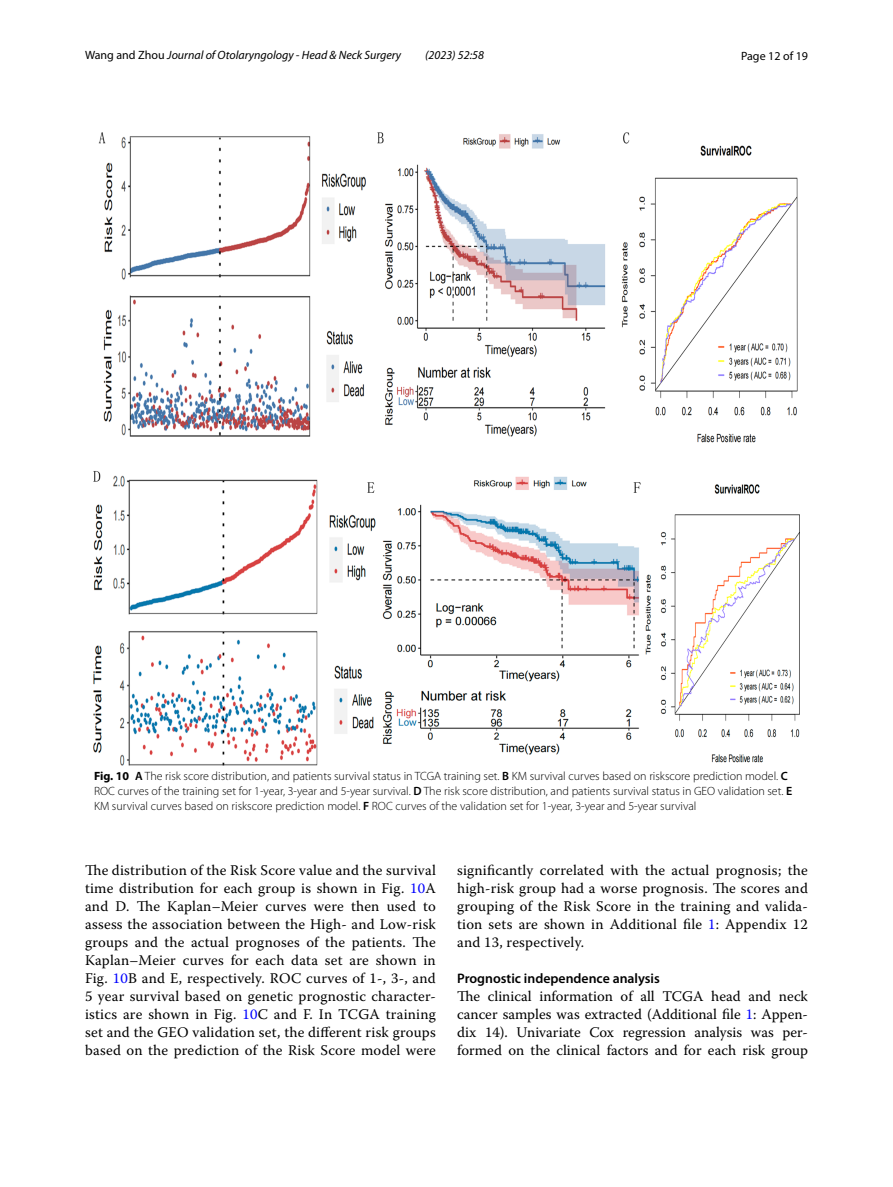
<style>
.page{position:relative;width:893px;height:1187px;background:#fff}
.page>*{position:absolute;margin:0;border:0;box-sizing:border-box;transform-origin:0 0}
.t1{font:14.7px/18px "Warnock Pro";letter-spacing:.015em;color:#000;text-align:justify}
.t2{font:600 13.8px "Myriad Pro";color:#000}
.t3{font:300 12px/15px "Myriad Pro";color:#000}
.t4{font:italic 12px "Myriad Pro";color:#000}
.t5{font:12px "Myriad Pro";color:#000}
.s1{font-style:normal}
.s2{font-weight:700}
.s3{font-weight:600}
.s4{color:#00f}
</style>
<div class="page">
<img style="left:94px;top:133px;width:705px;height:632px">
<p class="t4" style="left:85px;top:48px;width:318px"><span class="s1">Wang and Zhou</span> Journal of Otolaryngology - Head &amp; Neck Surgery</p>
<p class="t4" style="left:425px;top:48px;width:60px">(2023) 52:58</p>
<p class="t5" style="left:741px;top:48px;width:68px">Page 12 of 19</p>
<p class="t3" style="left:94px;top:769px;width:700px"><span class="s2">Fig. 10</span> <span class="s3">A</span> The risk score distribution, and patients survival status in TCGA training set. <span class="s3">B</span> KM survival curves based on riskscore prediction model. <span class="s3">C<br></span>ROC curves of the training set for 1-year, 3-year and 5-year survival. <span class="s3">D</span> The risk score distribution, and patients survival status in GEO validation set. <span class="s3">E<br></span>KM survival curves based on riskscore prediction model. <span class="s3">F</span> ROC curves of the validation set for 1-year, 3-year and 5-year survival</p>
<p class="t1" style="left:85px;top:861px;width:352px">The distribution of the Risk Score value and the survival time distribution for each group is shown in Fig. <span class="s4">10</span>A and D. The Kaplan–Meier curves were then used to assess the association between the High- and Low-risk groups and the actual prognoses of the patients. The Kaplan–Meier curves for each data set are shown in Fig. <span class="s4">10</span>B and E, respectively. ROC curves of 1-, 3-, and 5 year survival based on genetic prognostic character&shy;istics are shown in Fig. <span class="s4">10</span>C and F. In TCGA training set and the GEO validation set, the different risk groups based on the prediction of the Risk Score model were</p>
<p class="t1" style="left:457px;top:861px;width:352px">significantly correlated with the actual prognosis; the high-risk group had a worse prognosis. The scores and grouping of the Risk Score in the training and valida&shy;tion sets are shown in Additional file <span class="s4">1</span>: Appendix 12 and 13, respectively.</p>
<p class="t2" style="left:457px;top:969px;width:204px">Prognostic independence analysis</p>
<p class="t1" style="left:457px;top:987px;width:352px">The clinical information of all TCGA head and neck cancer samples was extracted (Additional file <span class="s4">1</span>: Appen&shy;dix 14). Univariate Cox regression analysis was per&shy;formed on the clinical factors and for each risk group</p>
</div>
